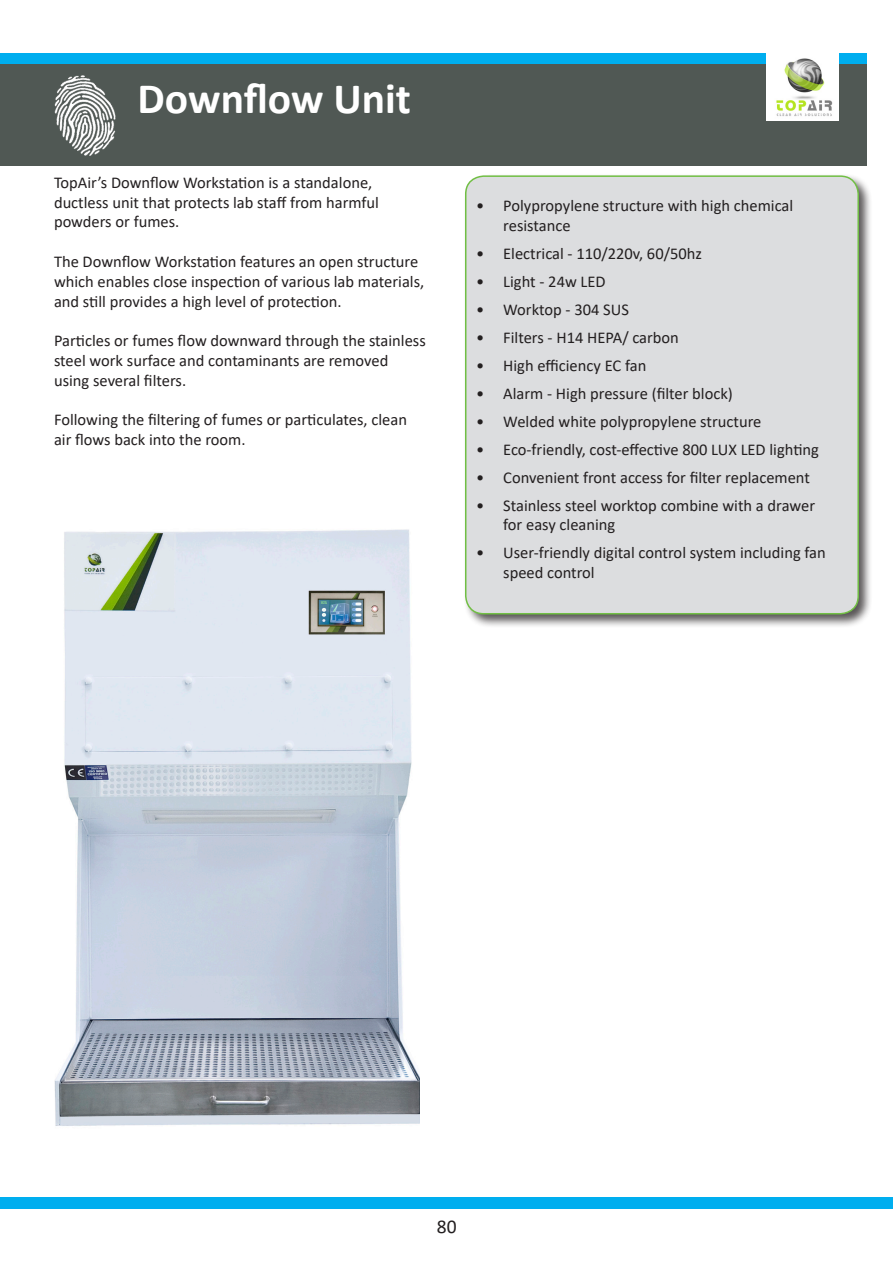
<style>
.page{position:relative;width:893px;height:1263px;background:#fff}
.page>*{position:absolute;margin:0;border:0;box-sizing:border-box;transform-origin:0 0}
.t1{font:700 43.5px "Calibri";color:#fff}
.t2{font:19.5px "Calibri";color:#231f20}
.t3{font:16.5px/19.8px "Calibri";color:#231f20}
</style>
<div class="page">
<div style="left:0;top:53px;width:866px;height:16px;background:#00aeef"></div>
<div style="left:0;top:64px;width:866px;height:101px;background:#505854"></div>
<div style="left:0;top:1197px;width:893px;height:11px;background:#00aeef"></div>
<div style="left:463px;top:173px;width:410px;height:455px;background:#231f20;opacity:.75"></div>
<div style="left:466px;top:176px;width:392px;height:438px;background:#dcdddf;border-radius:18px"></div>
<div style="left:465px;top:175px;width:394px;height:439px;border:2px solid #71bf44;border-radius:18px"></div>
<img style="left:54px;top:529px;width:365px;height:597px">
<img style="left:767px;top:54px;width:72px;height:67px">
<img style="left:54px;top:75px;width:62px;height:81px">
<p class="t1" style="left:138px;top:67px;width:275px">Downflow Unit</p>
<p class="t3" style="left:54px;top:172px;width:327px">TopAir’s Downflow Workstation is a standalone, ductless unit that protects lab staff from harmful powders or fumes.</p>
<p class="t3" style="left:54px;top:251px;width:372px">The Downflow Workstation features an open structure which enables close inspection of various lab materials, and still provides a high level of protection.</p>
<p class="t3" style="left:54px;top:330px;width:373px">Particles or fumes flow downward through the stainless steel work surface and contaminants are removed using several filters.</p>
<p class="t3" style="left:54px;top:410px;width:354px">Following the filtering of fumes or particulates, clean air flows back into the room.</p>
<p class="t3" style="left:503px;top:196px;width:292px;text-indent:-27px">• Polypropylene structure with high chemical resistance</p>
<p class="t3" style="left:476px;top:243px;width:227px">• Electrical - 110/220v, 60/50hz</p>
<p class="t3" style="left:476px;top:271px;width:131px">• Light - 24w LED</p>
<p class="t3" style="left:476px;top:299px;width:154px">• Worktop - 304 SUS</p>
<p class="t3" style="left:476px;top:327px;width:204px">• Filters - H14 HEPA/ carbon</p>
<p class="t3" style="left:476px;top:355px;width:172px">• High efficiency EC fan</p>
<p class="t3" style="left:476px;top:383px;width:258px">• Alarm - High pressure (filter block)</p>
<p class="t3" style="left:476px;top:411px;width:287px">• Welded white polypropylene structure</p>
<p class="t3" style="left:476px;top:439px;width:344px">• Eco-friendly, cost-effective 800 LUX LED lighting</p>
<p class="t3" style="left:476px;top:467px;width:335px">• Convenient front access for filter replacement</p>
<p class="t3" style="left:503px;top:495px;width:313px;text-indent:-27px">• Stainless steel worktop combine with a drawer for easy cleaning</p>
<p class="t3" style="left:503px;top:543px;width:324px;text-indent:-27px">• User-friendly digital control system including fan speed control</p>
<p class="t2" style="left:437px;top:1213px;width:21px">80</p>
</div>
